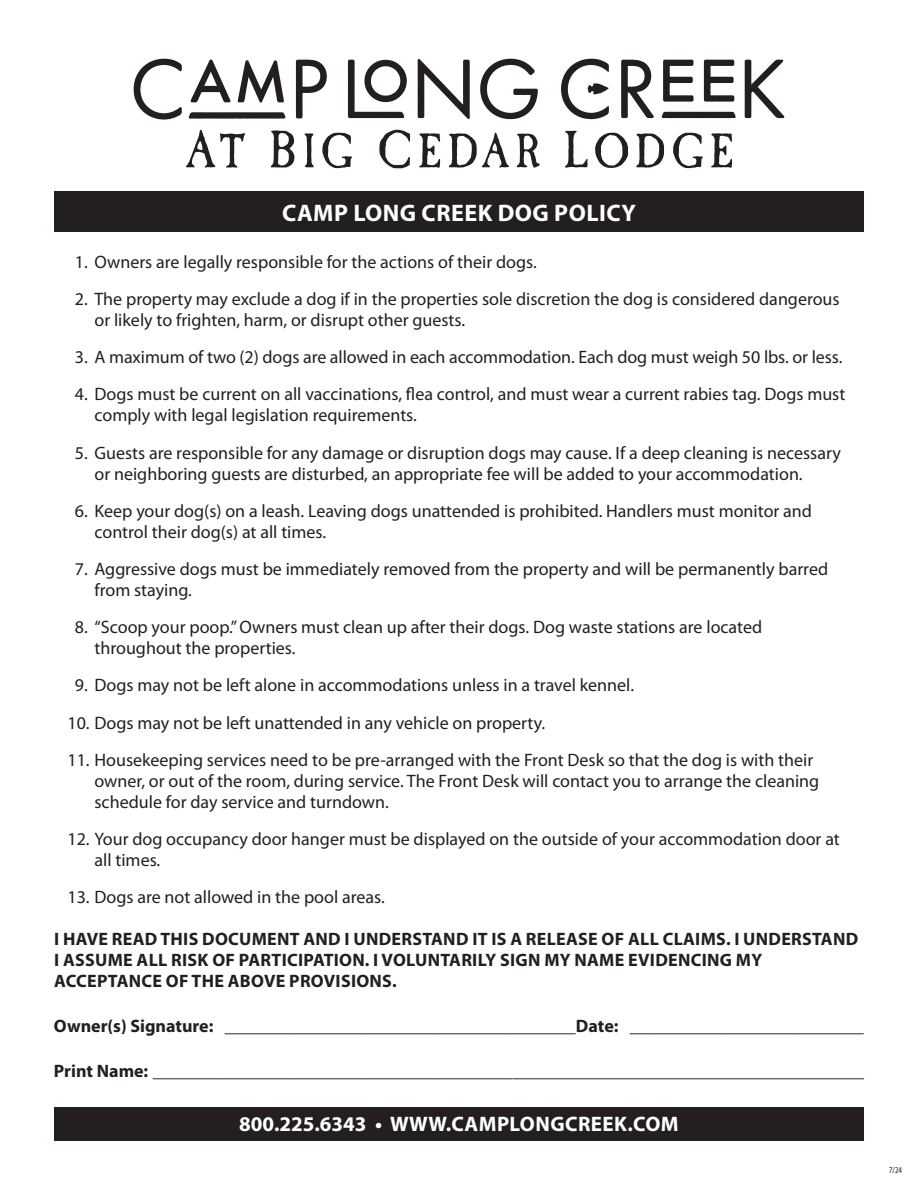
<style>
.page{position:relative;width:918px;height:1188px;background:#fff}
.page>*{position:absolute;margin:0;border:0;box-sizing:border-box;transform-origin:0 0}
.t1{font:700 24px "Myriad Pro";letter-spacing:.02em;color:#fff}
.t2{font:700 21px "Myriad Pro";letter-spacing:.02em;color:#fff}
.t3{font:18px/21px "Myriad Pro";color:#231f20}
.t4{font:700 18px/21px "Myriad Pro";letter-spacing:.015em;color:#231f20}
.t5{font:condensed 9px "Myriad Pro";color:#231f20}
</style>
<div class="page">
<svg style="left:480px;top:59px;width:58px;height:60px"></svg>
<svg style="left:418px;top:59px;width:52px;height:60px"></svg>
<svg style="left:348px;top:59px;width:59px;height:59px"></svg>
<svg style="left:745px;top:60px;width:39px;height:58px"></svg>
<svg style="left:561px;top:59px;width:48px;height:60px"></svg>
<svg style="left:621px;top:60px;width:33px;height:58px"></svg>
<svg style="left:663px;top:60px;width:31px;height:42px"></svg>
<svg style="left:704px;top:60px;width:30px;height:42px"></svg>
<svg style="left:661px;top:112px;width:75px;height:6px"></svg>
<svg style="left:188px;top:112px;width:98px;height:7px"></svg>
<svg style="left:134px;top:59px;width:48px;height:61px"></svg>
<svg style="left:296px;top:60px;width:31px;height:59px"></svg>
<svg style="left:238px;top:60px;width:46px;height:43px"></svg>
<svg style="left:191px;top:60px;width:40px;height:43px"></svg>
<svg style="left:186px;top:130px;width:59px;height:38px"></svg>
<svg style="left:271px;top:130px;width:23px;height:38px"></svg>
<svg style="left:305px;top:133px;width:9px;height:34px"></svg>
<svg style="left:322px;top:133px;width:30px;height:35px"></svg>
<svg style="left:379px;top:130px;width:31px;height:38px"></svg>
<svg style="left:419px;top:133px;width:21px;height:35px"></svg>
<svg style="left:449px;top:133px;width:60px;height:35px"></svg>
<svg style="left:517px;top:134px;width:23px;height:34px"></svg>
<svg style="left:565px;top:131px;width:23px;height:37px"></svg>
<svg style="left:595px;top:133px;width:33px;height:35px"></svg>
<svg style="left:636px;top:133px;width:28px;height:35px"></svg>
<svg style="left:673px;top:133px;width:30px;height:35px"></svg>
<svg style="left:711px;top:133px;width:21px;height:35px"></svg>
<div style="left:54px;top:192px;width:810px;height:40px;background:#231f20"></div>
<div style="left:54px;top:1107px;width:810px;height:34px;background:#231f20"></div>
<h1 class="t1" style="left:282px;top:197px;width:355px">CAMP LONG CREEK DOG POLICY</h1>
<p class="t3" style="left:75px;top:251px;width:464px">1. Owners are legally responsible for the actions of their dogs.</p>
<p class="t3" style="left:94px;top:288px;width:747px;text-indent:-20px">2. The property may exclude a dog if in the properties sole discretion the dog is considered dangerous or likely to frighten, harm, or disrupt other guests.</p>
<p class="t3" style="left:75px;top:346px;width:769px">3. A maximum of two (2) dogs are allowed in each accommodation. Each dog must weigh 50 lbs. or less.</p>
<p class="t3" style="left:94px;top:384px;width:752px;text-indent:-20px">4. Dogs must be current on all vaccinations, flea control, and must wear a current rabies tag. Dogs must comply with legal legislation requirements.</p>
<p class="t3" style="left:94px;top:442px;width:748px;text-indent:-20px">5. Guests are responsible for any damage or disruption dogs may cause. If a deep cleaning is necessary or neighboring guests are disturbed, an appropriate fee will be added to your accommodation.</p>
<p class="t3" style="left:94px;top:500px;width:719px;text-indent:-20px">6. Keep your dog(s) on a leash. Leaving dogs unattended is prohibited. Handlers must monitor and control their dog(s) at all times.</p>
<p class="t3" style="left:94px;top:558px;width:735px;text-indent:-20px">7. Aggressive dogs must be immediately removed from the property and will be permanently barred from staying.</p>
<p class="t3" style="left:94px;top:616px;width:669px;text-indent:-20px">8. “Scoop your poop.” Owners must clean up after their dogs. Dog waste stations are located throughout the properties.</p>
<p class="t3" style="left:75px;top:675px;width:561px">9. Dogs may not be left alone in accommodations unless in a travel kennel.</p>
<p class="t3" style="left:68px;top:712px;width:479px">10. Dogs may not be left unattended in any vehicle on property.</p>
<p class="t3" style="left:94px;top:749px;width:726px;text-indent:-27px">11. Housekeeping services need to be pre-arranged with the Front Desk so that the dog is with their owner, or out of the room, during service. The Front Desk will contact you to arrange the cleaning schedule for day service and turndown.</p>
<p class="t3" style="left:94px;top:828px;width:747px;text-indent:-27px">12. Your dog occupancy door hanger must be displayed on the outside of your accommodation door at all times.</p>
<p class="t3" style="left:68px;top:886px;width:319px">13. Dogs are not allowed in the pool areas.</p>
<p class="t4" style="left:54px;top:927px;width:806px">I HAVE READ THIS DOCUMENT AND I UNDERSTAND IT IS A RELEASE OF ALL CLAIMS. I UNDERSTAND<br>I ASSUME ALL RISK OF PARTICIPATION. I VOLUNTARILY SIGN MY NAME EVIDENCING MY<br>ACCEPTANCE OF THE ABOVE PROVISIONS.</p>
<p class="t4" style="left:54px;top:1014px;width:812px">Owner(s) Signature: _______________________________________Date: __________________________</p>
<p class="t4" style="left:54px;top:1059px;width:812px">Print Name: _______________________________________________________________________________</p>
<p class="t2" style="left:239px;top:1110px;width:441px">800.225.6343 • WWW.CAMPLONGCREEK.COM</p>
<p class="t5" style="left:889px;top:1165px;width:14px">7/24</p>
</div>
